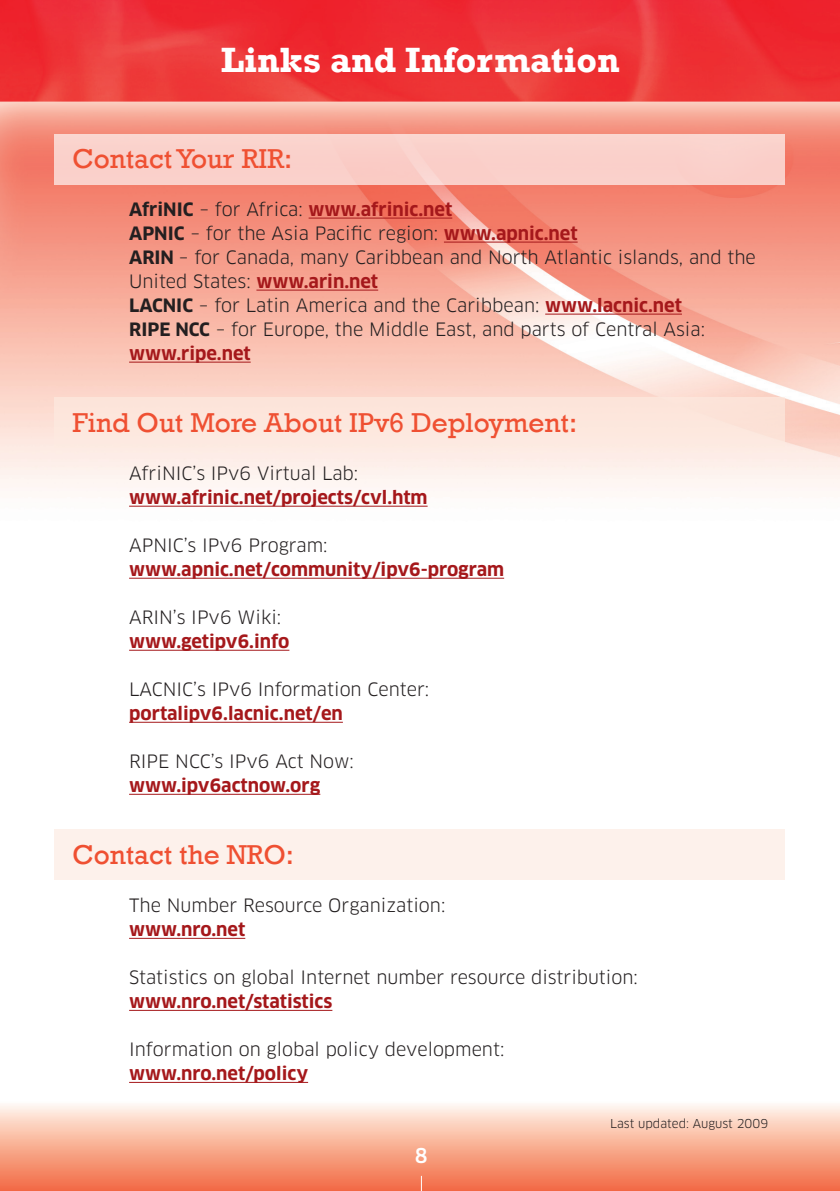
<style>
.page{position:relative;width:840px;height:1191px;background:#fff}
.page>*{position:absolute;margin:0;border:0;box-sizing:border-box;transform-origin:0 0}
.t1{font:700 36px "Rockwell";color:#fff}
.t2{font:28px "Rockwell";color:#ef5032}
.t3{font:500 20px "Clan";color:#fff}
.Text_Paragraph{font:18px/24px "Clan";color:#231f20}
.Text_Paragraph-2{font:700 18px "Clan";color:#a5181b}
.Text_Paragraph-3{font:12px "Clan";color:#231f20}
.s1{color:#231f20}
.s2{font-weight:400;color:#231f20}
.s3{font-weight:700}
.s4{font-weight:700;color:#a5181b}
</style>
<div class="page">
<img style="left:0;top:0;width:839px;height:507px">
<div style="left:54px;top:134px;width:730px;height:50px;background:#fad0cb"></div>
<div style="left:54px;top:397px;width:730px;height:50px;background:#fdebe1"></div>
<div style="left:54px;top:829px;width:730px;height:50px;background:#fdf1eb"></div>
<div style="left:0;top:1100px;width:839px;height:91px;background:linear-gradient(to bottom,#fffcf3,#f2673d)"></div>
<svg style="left:420px;top:1175px;width:1px;height:16px"></svg>
<hr style="left:308px;top:218px;width:144px;height:1px;background:#a5181b">
<hr style="left:443px;top:242px;width:134px;height:1px;background:#a5181b">
<hr style="left:256px;top:290px;width:122px;height:1px;background:#a5181b">
<hr style="left:545px;top:314px;width:136px;height:1px;background:#a5181b">
<hr style="left:129px;top:362px;width:121px;height:1px;background:#a5181b">
<hr style="left:129px;top:506px;width:298px;height:1px;background:#a5181b">
<hr style="left:129px;top:578px;width:375px;height:1px;background:#a5181b">
<hr style="left:129px;top:650px;width:160px;height:1px;background:#a5181b">
<hr style="left:129px;top:722px;width:214px;height:1px;background:#a5181b">
<hr style="left:129px;top:794px;width:191px;height:1px;background:#a5181b">
<hr style="left:129px;top:938px;width:116px;height:1px;background:#a5181b">
<hr style="left:129px;top:1010px;width:203px;height:1px;background:#a5181b">
<hr style="left:129px;top:1082px;width:179px;height:1px;background:#a5181b">
<p class="t1" style="left:221px;top:38px;width:400px">Links and Information</p>
<p class="t2" style="left:72px;top:142px;width:221px">Contact Your RIR:</p>
<p class="Text_Paragraph-2" style="left:129px;top:198px;width:324px"><span class="s1">AfriNIC</span> <span class="s2">– for Africa:</span> www.afrinic.net</p>
<p class="Text_Paragraph" style="left:129px;top:222px;width:450px"><span class="s3">APNIC</span> – for the Asia Pacific region: <span class="s4">www.apnic.net</span></p>
<p class="Text_Paragraph" style="left:129px;top:246px;width:628px"><span class="s3">ARIN</span> – for Canada, many Caribbean and North Atlantic islands, and the<br>United States: <span class="s4">www.arin.net</span></p>
<p class="Text_Paragraph" style="left:129px;top:294px;width:554px"><span class="s3">LACNIC</span> – for Latin America and the Caribbean: <span class="s4">www.lacnic.net</span></p>
<p class="Text_Paragraph" style="left:129px;top:318px;width:577px"><span class="s3">RIPE NCC</span> – for Europe, the Middle East, and parts of Central Asia: <span class="s4">www.ripe.net</span></p>
<p class="t2" style="left:72px;top:406px;width:506px">Find Out More About IPv6 Deployment:</p>
<p class="Text_Paragraph" style="left:129px;top:462px;width:230px">AfriNIC’s IPv6 Virtual Lab:</p>
<p class="Text_Paragraph-2" style="left:129px;top:486px;width:300px">www.afrinic.net/projects/cvl.htm</p>
<p class="Text_Paragraph" style="left:129px;top:534px;width:200px">APNIC’s IPv6 Program:</p>
<p class="Text_Paragraph-2" style="left:129px;top:558px;width:376px">www.apnic.net/community/ipv6-program</p>
<p class="Text_Paragraph" style="left:129px;top:606px;width:154px">ARIN’s IPv6 Wiki:</p>
<p class="Text_Paragraph-2" style="left:129px;top:630px;width:162px">www.getipv6.info</p>
<p class="Text_Paragraph" style="left:129px;top:678px;width:301px">LACNIC’s IPv6 Information Center:</p>
<p class="Text_Paragraph-2" style="left:129px;top:702px;width:215px">portalipv6.lacnic.net/en</p>
<p class="Text_Paragraph" style="left:129px;top:750px;width:226px">RIPE NCC’s IPv6 Act Now:</p>
<p class="Text_Paragraph-2" style="left:129px;top:774px;width:193px">www.ipv6actnow.org</p>
<p class="t2" style="left:72px;top:838px;width:223px">Contact the NRO:</p>
<p class="Text_Paragraph" style="left:129px;top:894px;width:317px">The Number Resource Organization:</p>
<p class="Text_Paragraph-2" style="left:129px;top:918px;width:118px">www.nro.net</p>
<p class="Text_Paragraph" style="left:129px;top:966px;width:510px">Statistics on global Internet number resource distribution: <span class="s4">www.nro.net/statistics</span></p>
<p class="Text_Paragraph" style="left:129px;top:1038px;width:376px">Information on global policy development:</p>
<p class="Text_Paragraph-2" style="left:129px;top:1062px;width:180px">www.nro.net/policy</p>
<p class="Text_Paragraph-3" style="left:610px;top:1116px;width:159px">Last updated: August 2009</p>
<p class="t3" style="left:414px;top:1143px;width:14px">8</p>
</div>
